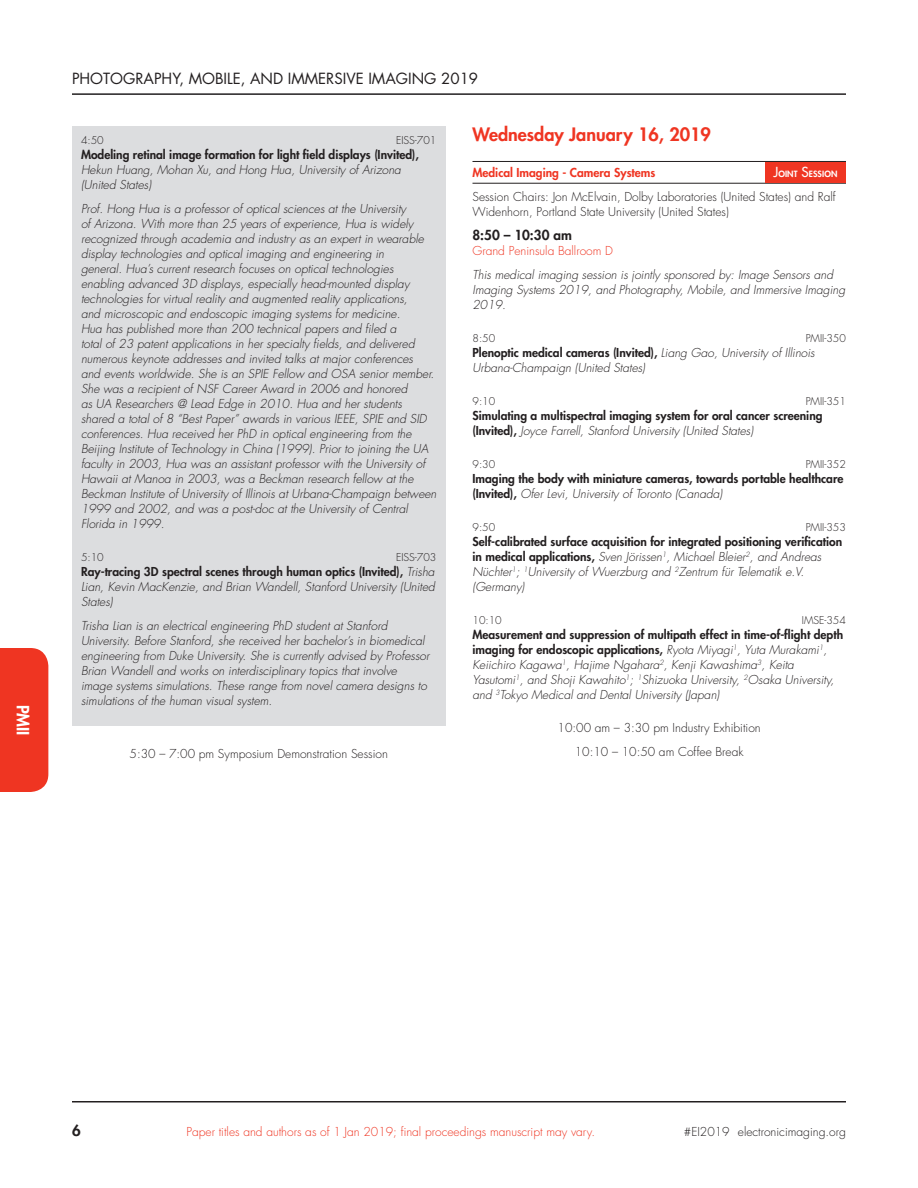
<style>
.page{position:relative;width:918px;height:1188px;background:#fff}
.page>*{position:absolute;margin:0;border:0;box-sizing:border-box;transform-origin:0 0}
.Date_Red{font:800 18px "Futura Std";color:#ef3522}
.t1{font:800 16.5px "Futura Std";color:#fff}
.t2{font:15px "Futura Std";color:#231f20}
.t3{font:800 15px "Futura Std";color:#231f20}
.Time{font:800 13.5px "Futura Std";color:#231f20}
.Txt_sb{font:italic 300 12px/15px "Futura Std";color:#231f20}
.Txt_sb-2{font:300 12px/15px "Futura Std";color:#231f20}
.t4{font:800 12px/15px "Futura Std";color:#231f20}
.Txt{font:300 12px "Futura Std";color:#ef3522}
.Event{font:800 12px "Futura Std";color:#ef3522}
.Txt_sb-3{font:300 12px "Futura Std";color:#ef3522}
.Paper_No{font:300 10.5px "Futura Std";color:#231f20}
.Txt-2{font:800 8.4px "Futura Std";letter-spacing:.015em;color:#fff}
.s1{font-weight:800;font-style:normal}
.s2{font-weight:500;font-size:13.5px}
.s3{font-weight:300;font-style:italic}
</style>
<div class="page">
<hr style="left:72px;top:93px;width:774px;height:2px;background:#231f20">
<div style="left:0;top:648px;width:48px;height:144px;background:#ef3522"></div>
<hr style="left:72px;top:1101px;width:774px;height:1px;background:#231f20">
<div style="left:72px;top:126px;width:374px;height:599px;background:#dcdddf"></div>
<hr style="left:472px;top:161px;width:374px;height:1px;background:#231f20">
<hr style="left:472px;top:183px;width:374px;height:1px;background:#231f20">
<div style="left:765px;top:162px;width:81px;height:21px;background:#ef3522"></div>
<h2 class="t1" style="left:33px;top:705px;width:32px;rotate:90deg">PMII</h2>
<p class="t2" style="left:72px;top:69px;width:19px">PHOTOGRAPHY</p>
<p class="t2" style="left:179px;top:69px;width:32px">, MOBILE</p>
<p class="t2" style="left:241px;top:69px;width:22px">, AND</p>
<p class="t2" style="left:288px;top:69px;width:14px">IMMERSIVE</p>
<p class="t2" style="left:368px;top:69px;width:16px">IMAGING</p>
<p class="t2" style="left:441px;top:69px;width:38px">2019</p>
<p class="Paper_No" style="left:81px;top:133px;width:24px">4:50</p>
<p class="Paper_No" style="left:396px;top:133px;width:42px">EISS-701</p>
<p class="Txt_sb" style="left:81px;top:147px;width:339px"><span class="s1">Modeling retinal image formation for light field displays (Invited),<br></span>Hekun Huang, Mohan Xu, and Hong Hua, University of Arizona (United States)</p>
<p class="Txt_sb" style="left:81px;top:201px;width:357px">Prof. Hong Hua is a professor of optical sciences at the University<br>of Arizona. With more than 25 years of experience, Hua is widely recognized through academia and industry as an expert in wearable display technologies and optical imaging and engineering in<br>general. Hua’s current research focuses on optical technologies enabling advanced 3D displays, especially head-mounted display technologies for virtual reality and augmented reality applications,<br>and microscopic and endoscopic imaging systems for medicine.<br>Hua has published more than 200 technical papers and filed a<br>total of 23 patent applications in her specialty fields, and delivered numerous keynote addresses and invited talks at major conferences<br>and events worldwide. She is an SPIE Fellow and OSA senior member.<br>She was a recipient of NSF Career Award in 2006 and honored<br>as UA Researchers @ Lead Edge in 2010. Hua and her students shared a total of 8 “Best Paper” awards in various IEEE, SPIE and SID conferences. Hua received her PhD in optical engineering from the Beijing Institute of Technology in China (1999). Prior to joining the UA faculty in 2003, Hua was an assistant professor with the University of Hawaii at Manoa in 2003, was a Beckman research fellow at the Beckman Institute of University of Illinois at Urbana-Champaign between 1999 and 2002, and was a post-doc at the University of Central Florida in 1999.</p>
<p class="Paper_No" style="left:81px;top:550px;width:24px">5:10</p>
<p class="Paper_No" style="left:396px;top:550px;width:42px">EISS-703</p>
<p class="Txt_sb" style="left:81px;top:564px;width:355px;text-align:justify"><span class="s1">Ray-tracing 3D spectral scenes through human optics (Invited),</span> Trisha Lian, Kevin MacKenzie, and Brian Wandell, Stanford University (United States)</p>
<p class="Txt_sb" style="left:81px;top:618px;width:350px">Trisha Lian is an electrical engineering PhD student at Stanford University. Before Stanford, she received her bachelor’s in biomedical engineering from Duke University. She is currently advised by Professor Brian Wandell and works on interdisciplinary topics that involve image systems simulations. These range from novel camera designs to simulations of the human visual system.</p>
<p class="Txt_sb-2" style="left:130px;top:747px;width:260px">5:30 – 7:00 pm Symposium Demonstration Session</p>
<p class="Date_Red" style="left:472px;top:123px;width:240px">Wednesday January 16, 2019</p>
<p class="Event" style="left:472px;top:165px;width:184px">Medical Imaging - Camera Systems</p>
<p class="Txt-2" style="left:774px;top:169px;width:65px"><span class="s2">J</span>OINT <span class="s2">S</span>ESSION</p>
<p class="Txt_sb-2" style="left:472px;top:189px;width:365px">Session Chairs: Jon McElvain, Dolby Laboratories (United States) and Ralf<br>Widenhorn, Portland State University (United States)</p>
<p class="Time" style="left:472px;top:226px;width:101px">8:50 – 10:30 am</p>
<p class="Txt_sb-3" style="left:472px;top:243px;width:142px">Grand Peninsula Ballroom D</p>
<p class="Txt_sb" style="left:472px;top:267px;width:374px">This medical imaging session is jointly sponsored by: Image Sensors and<br>Imaging Systems 2019, and Photography, Mobile, and Immersive Imaging<br>2019.</p>
<p class="Paper_No" style="left:472px;top:332px;width:24px">8:50</p>
<p class="Paper_No" style="left:806px;top:332px;width:42px">PMII-350</p>
<p class="Txt_sb" style="left:472px;top:345px;width:344px"><span class="s1">Plenoptic medical cameras (Invited),</span> Liang Gao, University of Illinois<br>Urbana-Champaign (United States)</p>
<p class="Paper_No" style="left:472px;top:395px;width:24px">9:10</p>
<p class="Paper_No" style="left:806px;top:395px;width:42px">PMII-351</p>
<p class="t4" style="left:472px;top:408px;width:352px">Simulating a multispectral imaging system for oral cancer screening (Invited), <span class="s3">Joyce Farrell, Stanford University (United States)</span></p>
<p class="Paper_No" style="left:472px;top:458px;width:24px">9:30</p>
<p class="Paper_No" style="left:806px;top:458px;width:42px">PMII-352</p>
<p class="t4" style="left:472px;top:471px;width:372px">Imaging the body with miniature cameras, towards portable healthcare (Invited), <span class="s3">Ofer Levi, University of Toronto (Canada)</span></p>
<p class="Paper_No" style="left:472px;top:521px;width:24px">9:50</p>
<p class="Paper_No" style="left:806px;top:521px;width:42px">PMII-353</p>
<p class="Txt_sb" style="left:472px;top:534px;width:371px"><span class="s1">Self-calibrated surface acquisition for integrated positioning verification in medical applications,</span> Sven Jörissen<sup>1</sup>, Michael Bleier<sup>2</sup>, and Andreas Nüchter<sup>1</sup>; <sup>1</sup>University of Wuerzburg and <sup>2</sup>Zentrum für Telematik e.V. (Germany)</p>
<p class="Paper_No" style="left:472px;top:614px;width:31px">10:10</p>
<p class="Paper_No" style="left:802px;top:614px;width:46px">IMSE-354</p>
<p class="Txt_sb" style="left:472px;top:627px;width:372px"><span class="s1">Measurement and suppression of multipath effect in time-of-flight depth imaging for endoscopic applications,</span> Ryota Miyagi<sup>1</sup>, Yuta Murakami<sup>1</sup>, Keiichiro Kagawa<sup>1</sup>, Hajime Ngahara<sup>2</sup>, Kenji Kawashima<sup>3</sup>, Keita Yasutomi<sup>1</sup>, and Shoji Kawahito<sup>1</sup>; <sup>1</sup>Shizuoka University, <sup>2</sup>Osaka University, and <sup>3</sup>Tokyo Medical and Dental University (Japan)</p>
<p class="Txt_sb-2" style="left:558px;top:720px;width:205px">10:00 am – 3:30 pm Industry Exhibition</p>
<p class="Txt_sb-2" style="left:575px;top:744px;width:170px">10:10 – 10:50 am Coffee Break</p>
<p class="t3" style="left:72px;top:1121px;width:10px">6</p>
<p class="Txt" style="left:187px;top:1125px;width:410px">Paper titles and authors as of 1 Jan 2019; final proceedings manuscript may vary.</p>
<p class="Txt_sb-2" style="left:684px;top:1124px;width:164px">#EI2019 electronicimaging.org</p>
</div>
